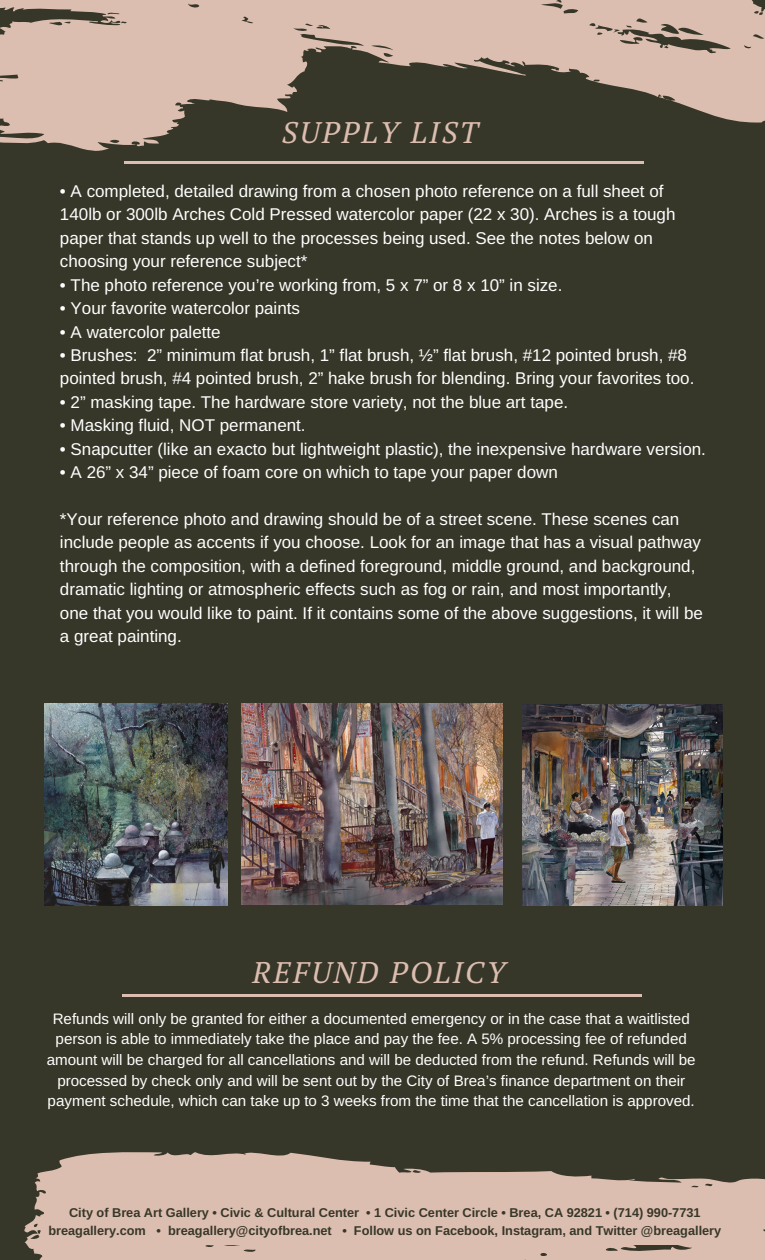
<style>
.page{position:relative;width:765px;height:1260px;background:#373729}
.page>*{position:absolute;margin:0;border:0;box-sizing:border-box;transform-origin:0 0}
.t1{font:italic 29.75px "PT Serif";letter-spacing:.08em;color:#dcbeb0}
.t2{font:17px/23.5px "Arimo";color:#fff}
.t3{font:15.12px/20.6px "Arimo";color:#fff;text-align:center}
.t4{font:700 12.75px/17.8px "Arimo";color:#373729;text-align:center}
</style>
<div class="page">
<svg style="left:0;top:0;width:765px;height:151px;fill:#dcbeb0"></svg>
<svg style="left:24px;top:1152px;width:741px;height:108px;fill:#dcbeb0"></svg>
<hr style="left:124px;top:161px;width:520px;height:3px;background:#dcbeb0">
<div style="left:44px;top:1197px;width:685px;height:48px;background:#dcbeb0"></div>
<hr style="left:122px;top:994px;width:520px;height:3px;background:#dcbeb0">
<img style="left:522px;top:704px;width:201px;height:202px">
<img style="left:242px;top:703px;width:260px;height:202px">
<img style="left:44px;top:703px;width:184px;height:203px">
<h1 class="t1" style="left:282px;top:113px;width:198px">SUPPLY LIST</h1>
<p class="t2" style="left:60px;top:179px;width:617px">• A completed, detailed drawing from a chosen photo reference on a full sheet of 140lb or 300lb Arches Cold Pressed watercolor paper (22 x 30). Arches is a tough paper that stands up well to the processes being used. See the notes below on choosing your reference subject*</p>
<p class="t2" style="left:60px;top:273px;width:504px">• The photo reference you’re working from, 5 x 7” or 8 x 10” in size.</p>
<p class="t2" style="left:60px;top:296px;width:242px">• Your favorite watercolor paints</p>
<p class="t2" style="left:60px;top:320px;width:162px">• A watercolor palette</p>
<p class="t2" style="left:60px;top:343px;width:636px">• Brushes: 2” minimum flat brush, 1” flat brush, ½” flat brush, #12 pointed brush, #8 pointed brush, #4 pointed brush, 2” hake brush for blending. Bring your favorites too.</p>
<p class="t2" style="left:60px;top:390px;width:510px">• 2” masking tape. The hardware store variety, not the blue art tape.</p>
<p class="t2" style="left:60px;top:414px;width:247px">• Masking fluid, NOT permanent.</p>
<p class="t2" style="left:60px;top:437px;width:648px">• Snapcutter (like an exacto but lightweight plastic), the inexpensive hardware version.</p>
<p class="t2" style="left:60px;top:460px;width:499px">• A 26” x 34” piece of foam core on which to tape your paper down</p>
<p class="t2" style="left:60px;top:507px;width:644px">*Your reference photo and drawing should be of a street scene. These scenes can include people as accents if you choose. Look for an image that has a visual pathway through the composition, with a defined foreground, middle ground, and background, dramatic lighting or atmospheric effects such as fog or rain, and most importantly, one that you would like to paint. If it contains some of the above suggestions, it will be a great painting.</p>
<h1 class="t1" style="left:253px;top:953px;width:254px">REFUND POLICY</h1>
<p class="t3" style="left:47px;top:1008px;width:650px">Refunds will only be granted for either a documented emergency or in the case that a waitlisted person is able to immediately take the place and pay the fee. A 5% processing fee of refunded amount will be charged for all cancellations and will be deducted from the refund. Refunds will be processed by check only and will be sent out by the City of Brea’s finance department on their payment schedule, which can take up to 3 weeks from the time that the cancellation is approved.</p>
<p class="t4" style="left:48px;top:1204px;width:674px">City of Brea Art Gallery • Civic &amp; Cultural Center • 1 Civic Center Circle • Brea, CA 92821 • (714) 990-7731 breagallery.com • breagallery@cityofbrea.net • Follow us on Facebook, Instagram, and Twitter @breagallery</p>
</div>
